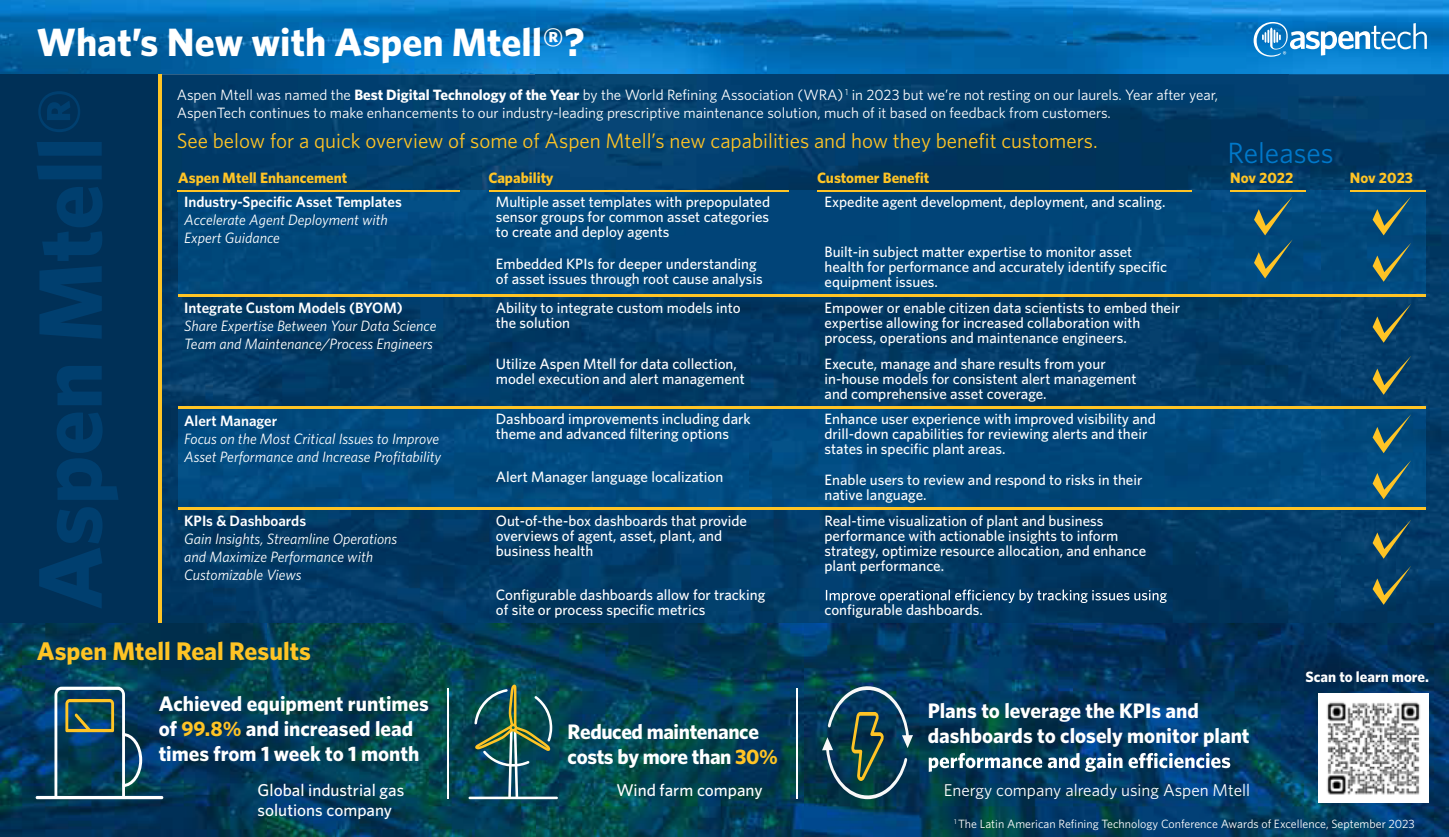
<style>
.page{position:relative;width:1449px;height:837px;background:#fff}
.page>*{position:absolute;margin:0;border:0;box-sizing:border-box;transform-origin:0 0}
.t1{font:700 90.15px "Whitney";color:#003f6f}
.t2{font:700 39.6px "Whitney";color:#fff}
.t3{font:29.25px "Whitney";color:#0078c9}
.t4{font:700 25.5px "Whitney";color:#ffc425}
.t5{font:700 21px/25.2px "Whitney";color:#fff}
.t6{font:21px "Whitney";color:#ffc425}
.t7{font:700 21px/25.2px "Whitney";letter-spacing:-.02em;color:#fff}
.t8{font:500 17.1px/20.5px "Whitney";color:#fff}
.t9{font:17.1px "Whitney";color:#fff}
.t10{font:500 15px/15px "Whitney";color:#fff}
.t11{font:italic 15px/18px "Whitney";color:#fff}
.t12{font:15px/18px "Whitney";color:#fff}
.t13{font:600 15px "Whitney";color:#fff}
.t14{font:700 15px "Whitney";color:#ffc425}
.t15{font:700 15px "Whitney";color:#fff}
.t16{font:12px "Whitney";color:#fff}
.s1{font-weight:700}
.s2{color:#ffc425}
</style>
<div class="page">
<img style="left:0;top:0;width:536px;height:74px">
<img style="left:536px;top:0;width:912px;height:74px">
<img style="left:162px;top:74px;width:374px;height:150px">
<img style="left:536px;top:74px;width:751px;height:116px">
<img style="left:1287px;top:74px;width:161px;height:150px">
<img style="left:162px;top:224px;width:51px;height:399px">
<img style="left:1395px;top:224px;width:53px;height:399px">
<img style="left:213px;top:297px;width:1182px;height:109px">
<img style="left:213px;top:510px;width:1182px;height:113px">
<div style="left:0;top:74px;width:160px;height:549px;background:#003057"></div>
<img style="left:0;top:623px;width:1448px;height:214px">
<img style="left:178px;top:190px;width:1247px;height:104px">
<img style="left:178px;top:409px;width:1247px;height:98px">
<hr style="left:178px;top:190px;width:282px;height:2px;background:#ffc425">
<hr style="left:488px;top:190px;width:300px;height:2px;background:#ffc425">
<hr style="left:817px;top:190px;width:374px;height:2px;background:#ffc425">
<hr style="left:1230px;top:190px;width:75px;height:2px;background:#ffc425">
<hr style="left:1350px;top:190px;width:75px;height:2px;background:#ffc425">
<hr style="left:178px;top:294px;width:1247px;height:3px;background:#ffc425">
<hr style="left:178px;top:406px;width:1247px;height:3px;background:#ffc425">
<hr style="left:178px;top:507px;width:1247px;height:3px;background:#ffc425">
<svg style="left:825px;top:589px;width:341px;height:14px;background:#375f81"></svg>
<svg style="left:1253px;top:196px;width:39px;height:83px;background:#295c6f"></svg>
<svg style="left:1372px;top:196px;width:38px;height:39px"></svg>
<svg style="left:1372px;top:243px;width:38px;height:39px"></svg>
<svg style="left:1372px;top:304px;width:38px;height:39px"></svg>
<svg style="left:1372px;top:356px;width:38px;height:39px"></svg>
<svg style="left:1372px;top:414px;width:38px;height:39px"></svg>
<svg style="left:1372px;top:460px;width:38px;height:39px"></svg>
<svg style="left:1372px;top:520px;width:38px;height:39px"></svg>
<svg style="left:1372px;top:566px;width:38px;height:39px"></svg>
<svg style="left:1253px;top:22px;width:173px;height:35px"></svg>
<img style="left:1317px;top:694px;width:111px;height:109px">
<hr style="left:159px;top:74px;width:3px;height:549px;background:#ffc425">
<img style="left:928px;top:753px;width:302px;height:19px">
<svg style="left:36px;top:687px;width:127px;height:112px;background:#23526a"></svg>
<svg style="left:468px;top:684px;width:90px;height:115px;background:#285f5d"></svg>
<svg style="left:822px;top:685px;width:91px;height:115px;background:#254f5d"></svg>
<hr style="left:447px;top:688px;width:1px;height:111px;background:#fff">
<hr style="left:796px;top:688px;width:2px;height:111px;background:#fff">
<h2 class="t2" style="left:37px;top:16px;width:549px">What’s New with Aspen Mtell®?</h2>
<p class="t12" style="left:177px;top:85px;width:1043px">Aspen Mtell was named the <span class="s1">Best Digital Technology of the Year</span> by the World Refining Association (WRA) <sup>1</sup> in 2023 but we’re not resting on our laurels. Year after year,<br>AspenTech continues to make enhancements to our industry-leading prescriptive maintenance solution, much of it based on feedback from customers.</p>
<h3 class="t6" style="left:177px;top:127px;width:922px">See below for a quick overview of some of Aspen Mtell’s new capabilities and how they benefit customers.</h3>
<h1 class="t1" style="left:10px;top:610px;width:525px;rotate:-90deg">Aspen Mtell®</h1>
<h3 class="t4" style="left:37px;top:634px;width:276px">Aspen Mtell Real Results</h3>
<h3 class="t3" style="left:1227px;top:134px;width:108px">Releases</h3>
<p class="t14" style="left:178px;top:167px;width:171px">Aspen Mtell Enhancement</p>
<p class="t14" style="left:488px;top:167px;width:67px">Capability</p>
<p class="t14" style="left:817px;top:167px;width:114px">Customer Benefit</p>
<p class="t14" style="left:1230px;top:167px;width:65px">Nov 2022</p>
<p class="t14" style="left:1349px;top:167px;width:65px">Nov 2023</p>
<p class="t13" style="left:184px;top:192px;width:219px">Industry-Specific Asset Templates</p>
<p class="t11" style="left:184px;top:210px;width:205px">Accelerate Agent Deployment with<br>Expert Guidance</p>
<p class="t10" style="left:496px;top:194px;width:276px;text-align:justify">Multiple asset templates with prepopulated sensor groups for common asset categories to create and deploy agents</p>
<p class="t10" style="left:824px;top:194px;width:342px">Expedite agent development, deployment, and scaling.</p>
<p class="t10" style="left:824px;top:244px;width:344px">Built-in subject matter expertise to monitor asset health for performance and accurately identify specific equipment issues.</p>
<p class="t10" style="left:496px;top:256px;width:268px">Embedded KPIs for deeper understanding of asset issues through root cause analysis</p>
<p class="t13" style="left:184px;top:298px;width:220px">Integrate Custom Models (BYOM)</p>
<p class="t11" style="left:184px;top:316px;width:254px">Share Expertise Between Your Data Science<br>Team and Maintenance/Process Engineers</p>
<p class="t10" style="left:496px;top:300px;width:246px">Ability to integrate custom models into the solution</p>
<p class="t10" style="left:496px;top:356px;width:250px">Utilize Aspen Mtell for data collection, model execution and alert management</p>
<p class="t10" style="left:824px;top:300px;width:357px">Empower or enable citizen data scientists to embed their expertise allowing for increased collaboration with process, operations and maintenance engineers.</p>
<p class="t10" style="left:824px;top:356px;width:313px">Execute, manage and share results from your in-house models for consistent alert management and comprehensive asset coverage.</p>
<p class="t10" style="left:824px;top:411px;width:333px">Enhance user experience with improved visibility and drill-down capabilities for reviewing alerts and their states in specific plant areas.</p>
<p class="t10" style="left:824px;top:472px;width:319px">Enable users to review and respond to risks in their native language.</p>
<p class="t10" style="left:496px;top:411px;width:256px">Dashboard improvements including dark theme and advanced filtering options</p>
<p class="t10" style="left:496px;top:469px;width:229px">Alert Manager language localization</p>
<p class="t13" style="left:184px;top:411px;width:94px">Alert Manager</p>
<p class="t11" style="left:184px;top:429px;width:258px">Focus on the Most Critical Issues to Improve<br>Asset Performance and Increase Profitability</p>
<p class="t10" style="left:824px;top:513px;width:323px">Real-time visualization of plant and business performance with actionable insights to inform strategy, optimize resource allocation, and enhance plant performance.</p>
<p class="t10" style="left:824px;top:602px;width:160px">configurable dashboards.</p>
<p class="t13" style="left:184px;top:511px;width:123px">KPIs &amp; Dashboards</p>
<p class="t11" style="left:184px;top:530px;width:215px">Gain Insights, Streamline Operations and Maximize Performance with<br>Customizable Views</p>
<p class="t10" style="left:496px;top:513px;width:253px">Out-of-the-box dashboards that provide overviews of agent, asset, plant, and business health</p>
<p class="t10" style="left:496px;top:587px;width:271px">Configurable dashboards allow for tracking of site or process specific metrics</p>
<h3 class="t5" style="left:159px;top:690px;width:272px">Achieved equipment runtimes of <span class="s2">99.8%</span> and increased lead times from 1 week to 1 month</h3>
<p class="t8" style="left:257px;top:779px;width:148px">Global industrial gas solutions company</p>
<h3 class="t7" style="left:567px;top:718px;width:212px">Reduced maintenance costs by more than <span class="s2">30%</span></h3>
<p class="t8" style="left:616px;top:779px;width:148px">Wind farm company</p>
<h3 class="t5" style="left:927px;top:697px;width:323px">Plans to leverage the KPIs and dashboards to closely monitor plant</h3>
<p class="t9" style="left:943px;top:779px;width:308px">Energy company already using Aspen Mtell</p>
<p class="t15" style="left:1305px;top:667px;width:125px">Scan to learn more.</p>
<p class="t16" style="left:954px;top:816px;width:462px"><sup>1</sup> The Latin American Refining Technology Conference Awards of Excellence, September 2023</p>
</div>
